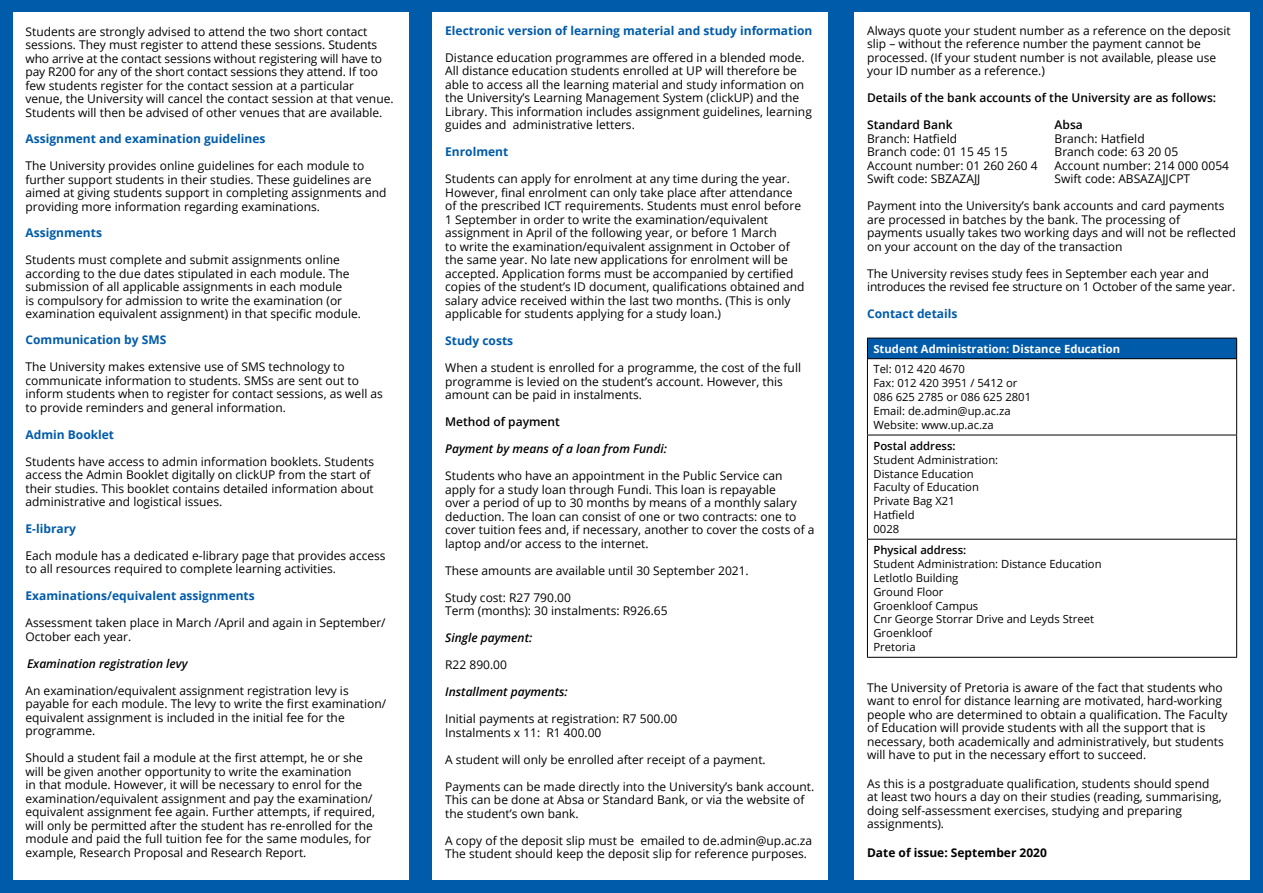
<style>
.page{position:relative;width:1263px;height:893px;background:#005baa}
.page>*{position:absolute;margin:0;border:0;box-sizing:border-box;transform-origin:0 0}
.t1{font:12px/13.5px "Open Sans";color:#000}
.t2{font:700 12px "Open Sans";color:#005baa}
.t3{font:italic 600 12px "Open Sans";color:#000}
.t4{font:600 12px "Open Sans";color:#000}
.t5{font:700 12px "Open Sans";color:#000}
.t6{font:11.25px/14px "Open Sans";color:#000}
.t7{font:700 11.25px "Open Sans";color:#fff}
.t8{font:600 11.25px "Open Sans";color:#000}
</style>
<div class="page">
<div style="left:854px;top:13px;width:396px;height:867px;background:#fff"></div>
<div style="left:432px;top:13px;width:396px;height:867px;background:#fff"></div>
<div style="left:13px;top:13px;width:395px;height:867px;background:#fff"></div>
<div style="left:867px;top:338px;width:370px;height:21px;background:#005baa"></div>
<hr style="left:867px;top:338px;width:370px;height:1px;background:#000">
<svg style="left:867px;top:338px;width:1px;height:20px"></svg>
<svg style="left:1236px;top:338px;width:1px;height:20px"></svg>
<hr style="left:867px;top:358px;width:370px;height:1px;background:#000">
<hr style="left:867px;top:359px;width:1px;height:76px;background:#000">
<hr style="left:1236px;top:359px;width:1px;height:76px;background:#000">
<hr style="left:867px;top:435px;width:370px;height:1px;background:#000">
<hr style="left:867px;top:435px;width:1px;height:104px;background:#000">
<hr style="left:1236px;top:435px;width:1px;height:104px;background:#000">
<hr style="left:867px;top:539px;width:370px;height:1px;background:#000">
<hr style="left:867px;top:540px;width:1px;height:117px;background:#000">
<hr style="left:1236px;top:540px;width:1px;height:117px;background:#000">
<hr style="left:867px;top:657px;width:370px;height:1px;background:#000">
<p class="t1" style="left:26px;top:24px;width:370px">Students are strongly advised to attend the two short contact sessions. They must register to attend these sessions. Students who arrive at the contact sessions without registering will have to pay R200 for any of the short contact sessions they attend. If too few students register for the contact session at a particular venue, the University will cancel the contact session at that venue.<br>Students will then be advised of other venues that are available.</p>
<p class="t2" style="left:26px;top:130px;width:241px">Assignment and examination guidelines</p>
<p class="t1" style="left:26px;top:159px;width:362px">The University provides online guidelines for each module to further support students in their studies. These guidelines are aimed at giving students support in completing assignments and providing more information regarding examinations.</p>
<p class="t2" style="left:26px;top:225px;width:78px">Assignments</p>
<p class="t1" style="left:26px;top:253px;width:337px">Students must complete and submit assignments online according to the due dates stipulated in each module. The submission of all applicable assignments in each module<br>is compulsory for admission to write the examination (or examination equivalent assignment) in that specific module.</p>
<p class="t2" style="left:26px;top:332px;width:142px">Communication by SMS</p>
<p class="t1" style="left:26px;top:360px;width:359px">The University makes extensive use of SMS technology to communicate information to students. SMSs are sent out to inform students when to register for contact sessions, as well as to provide reminders and general information.</p>
<p class="t2" style="left:26px;top:426px;width:90px">Admin Booklet</p>
<p class="t1" style="left:26px;top:454px;width:350px">Students have access to admin information booklets. Students access the Admin Booklet digitally on clickUP from the start of their studies. This booklet contains detailed information about administrative and logistical issues.</p>
<p class="t2" style="left:26px;top:520px;width:52px">E-library</p>
<p class="t1" style="left:26px;top:548px;width:362px">Each module has a dedicated e-library page that provides access to all resources required to complete learning activities.</p>
<p class="t2" style="left:26px;top:587px;width:231px">Examinations/equivalent assignments</p>
<p class="t1" style="left:26px;top:616px;width:362px">Assessment taken place in March /April and again in September/<br>October each year.</p>
<p class="t3" style="left:27px;top:655px;width:162px">Examination registration levy</p>
<p class="t1" style="left:26px;top:683px;width:362px">An examination/equivalent assignment registration levy is payable for each module. The levy to write the first examination/ equivalent assignment is included in the initial fee for the programme.</p>
<p class="t1" style="left:26px;top:751px;width:351px">Should a student fail a module at the first attempt, he or she will be given another opportunity to write the examination<br>in that module. However, it will be necessary to enrol for the examination/equivalent assignment and pay the examination/ equivalent assignment fee again. Further attempts, if required, will only be permitted after the student has re-enrolled for the module and paid the full tuition fee for the same modules, for example, Research Proposal and Research Report.</p>
<p class="t2" style="left:445px;top:22px;width:369px">Electronic version of learning material and study information</p>
<p class="t1" style="left:445px;top:50px;width:368px">Distance education programmes are offered in a blended mode.<br>All distance education students enrolled at UP will therefore be able to access all the learning material and study information on the University’s Learning Management System (clickUP) and the Library. This information includes assignment guidelines, learning guides and administrative letters.</p>
<p class="t2" style="left:445px;top:143px;width:65px">Enrolment</p>
<p class="t1" style="left:445px;top:172px;width:361px">Students can apply for enrolment at any time during the year.<br>However, final enrolment can only take place after attendance of the prescribed ICT requirements. Students must enrol before 1 September in order to write the examination/equivalent assignment in April of the following year, or before 1 March<br>to write the examination/equivalent assignment in October of the same year. No late new applications for enrolment will be accepted. Application forms must be accompanied by certified copies of the student’s ID document, qualifications obtained and salary advice received within the last two months. (This is only applicable for students applying for a study loan.)</p>
<p class="t2" style="left:445px;top:332px;width:69px">Study costs</p>
<p class="t1" style="left:445px;top:361px;width:357px">When a student is enrolled for a programme, the cost of the full programme is levied on the student’s account. However, this amount can be paid in instalments.</p>
<p class="t4" style="left:445px;top:414px;width:116px">Method of payment</p>
<p class="t3" style="left:445px;top:441px;width:223px">Payment by means of a loan from Fundi:</p>
<p class="t1" style="left:445px;top:469px;width:371px">Students who have an appointment in the Public Service can apply for a study loan through Fundi. This loan is repayable<br>over a period of up to 30 months by means of a monthly salary deduction. The loan can consist of one or two contracts: one to cover tuition fees and, if necessary, another to cover the costs of a laptop and/or access to the internet.</p>
<p class="t1" style="left:445px;top:563px;width:305px">These amounts are available until 30 September 2021.</p>
<p class="t1" style="left:445px;top:590px;width:224px">Study cost: R27 790.00<br>Term (months): 30 instalments: R926.65</p>
<p class="t3" style="left:445px;top:630px;width:89px">Single payment:</p>
<p class="t1" style="left:445px;top:658px;width:63px">R22 890.00</p>
<p class="t3" style="left:445px;top:684px;width:124px">Installment payments:</p>
<p class="t1" style="left:445px;top:712px;width:234px">Initial payments at registration: R7 500.00<br>Instalments x 11: R1 400.00</p>
<p class="t1" style="left:445px;top:752px;width:322px">A student will only be enrolled after receipt of a payment.</p>
<p class="t1" style="left:445px;top:779px;width:371px">Payments can be made directly into the University’s bank account.<br>This can be done at Absa or Standard Bank, or via the website of the student’s own bank.</p>
<p class="t1" style="left:445px;top:833px;width:368px">A copy of the deposit slip must be emailed to de.admin@up.ac.za<br>The student should keep the deposit slip for reference purposes.</p>
<p class="t1" style="left:867px;top:23px;width:365px">Always quote your student number as a reference on the deposit slip – without the reference number the payment cannot be processed. (If your student number is not available, please use your ID number as a reference.)</p>
<p class="t4" style="left:867px;top:90px;width:351px">Details of the bank accounts of the University are as follows:</p>
<p class="t4" style="left:867px;top:117px;width:87px">Standard Bank</p>
<p class="t4" style="left:1054px;top:117px;width:30px">Absa</p>
<p class="t1" style="left:867px;top:131px;width:92px">Branch: Hatfield</p>
<p class="t1" style="left:1054px;top:131px;width:92px">Branch: Hatfield</p>
<p class="t1" style="left:867px;top:145px;width:142px">Branch code: 01 15 45 15</p>
<p class="t1" style="left:1054px;top:145px;width:125px">Branch code: 63 20 05</p>
<p class="t1" style="left:867px;top:158px;width:172px">Account number: 01 260 260 4</p>
<p class="t1" style="left:1054px;top:158px;width:176px">Account number: 214 000 0054</p>
<p class="t1" style="left:867px;top:172px;width:115px">Swift code: SBZAZAJJ</p>
<p class="t1" style="left:1054px;top:172px;width:137px">Swift code: ABSAZAJJCPT</p>
<p class="t1" style="left:867px;top:199px;width:371px">Payment into the University’s bank accounts and card payments are processed in batches by the bank. The processing of payments usually takes two working days and will not be reflected on your account on the day of the transaction</p>
<p class="t1" style="left:867px;top:266px;width:370px">The University revises study fees in September each year and introduces the revised fee structure on 1 October of the same year.</p>
<p class="t2" style="left:867px;top:305px;width:92px">Contact details</p>
<p class="t7" style="left:873px;top:341px;width:248px">Student Administration: Distance Education</p>
<p class="t6" style="left:873px;top:362px;width:159px">Tel: 012 420 4670<br>Fax: 012 420 3951 / 5412 or<br>086 625 2785 or 086 625 2801<br>Email: de.admin@up.ac.za<br>Website: www.up.ac.za</p>
<p class="t8" style="left:873px;top:438px;width:84px">Postal address:</p>
<p class="t6" style="left:873px;top:452px;width:126px">Student Administration:<br>Distance Education<br>Faculty of Education<br>Private Bag X21<br>Hatfield<br>0028</p>
<p class="t8" style="left:873px;top:542px;width:94px">Physical address:</p>
<p class="t6" style="left:873px;top:556px;width:230px">Student Administration: Distance Education<br>Letlotlo Building<br>Ground Floor<br>Groenkloof Campus<br>Cnr George Storrar Drive and Leyds Street<br>Groenkloof<br>Pretoria</p>
<p class="t1" style="left:867px;top:680px;width:362px">The University of Pretoria is aware of the fact that students who want to enrol for distance learning are motivated, hard-working people who are determined to obtain a qualification. The Faculty of Education will provide students with all the support that is necessary, both academically and administratively, but students will have to put in the necessary effort to succeed.</p>
<p class="t1" style="left:867px;top:776px;width:356px">As this is a postgraduate qualification, students should spend at least two hours a day on their studies (reading, summarising, doing self-assessment exercises, studying and preparing assignments).</p>
<p class="t5" style="left:867px;top:844px;width:181px">Date of issue: September 2020</p>
</div>
